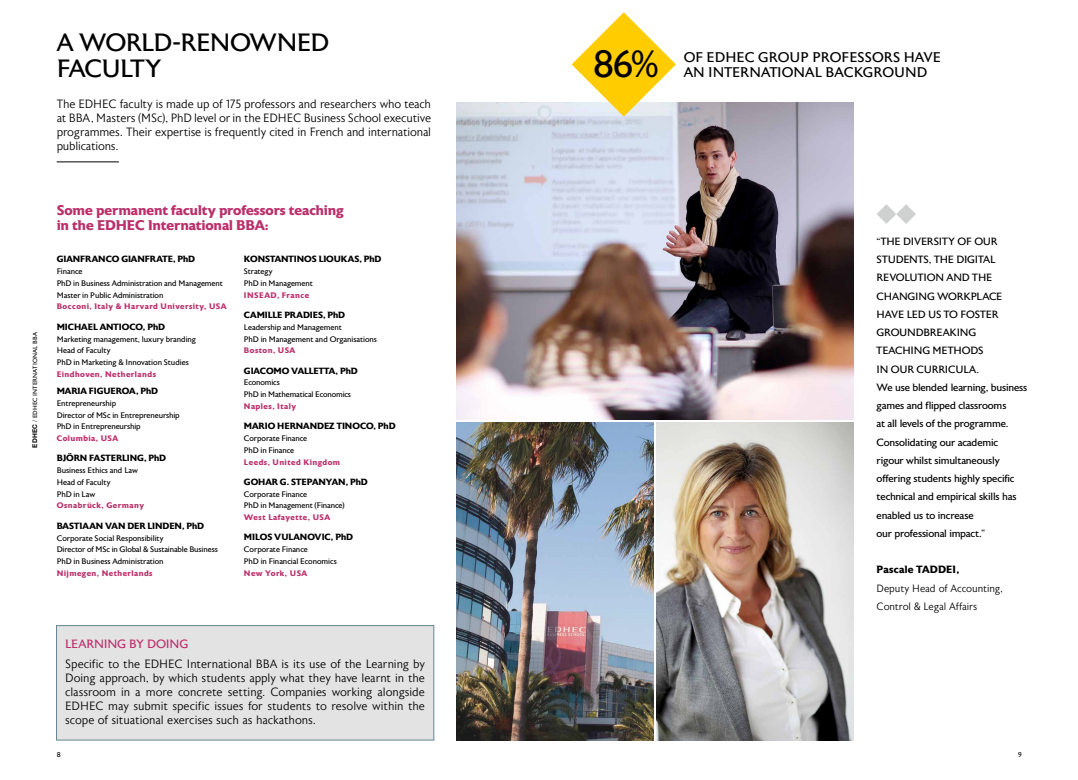
<style>
.page{position:relative;width:1078px;height:780px;background:#fff}
.page>*{position:absolute;margin:0;border:0;box-sizing:border-box;transform-origin:0 0}
.t1{font:38px "Astoria";color:#000}
.t2{font:25px/26px "Astoria";letter-spacing:-.04em;color:#000}
.t3{font:700 14px/15px "Astoria";color:#bb2f6b}
.t4{font:14px/15px "Astoria";color:#000}
.t5{font:300 12px/14px "Astoria";letter-spacing:-.02em;color:#000;text-align:justify}
.t6{font:12px "Astoria";letter-spacing:-.015em;color:#bb2f6b}
.t7{font:10.5px/18.2px "Astoria";letter-spacing:-.02em;color:#000}
.t8{font:300 10.5px/18.2px "Astoria";letter-spacing:-.02em;color:#000}
.t9{font:700 10.5px "Astoria";color:#000}
.t10{font:700 9px "Astoria";letter-spacing:-.005em;color:#000}
.t11{font:8px/11.7px "Astoria";letter-spacing:-.015em;color:#000}
.t12{font:700 8px "Astoria";letter-spacing:.04em;color:#bb2f6b}
.t13{font:7px "Astoria";color:#000}
.t14{font:6px "Astoria";letter-spacing:.015em;color:#000}
.s1{font-family:"Helvetica Neue LT Std";font-weight:700;font-size:6.5px}
.s2{font-family:"Helvetica Neue";font-weight:300;font-size:6.5px}
</style>
<div class="page">
<hr style="left:57px;top:162px;width:62px;height:1px;background:#000">
<svg style="left:877px;top:204px;width:38px;height:20px"></svg>
<img style="left:456px;top:102px;width:397px;height:318px">
<img style="left:456px;top:422px;width:197px;height:318px">
<img style="left:656px;top:422px;width:197px;height:318px">
<svg style="left:571px;top:12px;width:104px;height:105px"></svg>
<div style="left:56px;top:625px;width:378px;height:115px;background:#e3e3e3"></div>
<div style="left:56px;top:625px;width:378px;height:115px;border:1px solid #658695"></div>
<h2 class="t2" style="left:57px;top:30px;width:66px">A WORL</h2>
<h2 class="t2" style="left:57px;top:30px;width:274px;text-indent:97px">D-RENOWNED<br>FACULTY</h2>
<p class="t5" style="left:57px;top:98px;width:376px">The EDHEC faculty is made up of 175 professors and researchers who teach at BBA, Masters (MSc), PhD level or in the EDHEC Business School executive programmes. Their expertise is frequently cited in French and international publications.</p>
<p class="t14" style="left:32px;top:448px;width:117px;rotate:-90deg"><span class="s1">EDHEC</span> <span class="s2">/</span> EDHEC international bba</p>
<h3 class="t3" style="left:57px;top:203px;width:288px">Some permanent faculty professors teaching in the EDHEC</h3>
<h3 class="t3" style="left:148px;top:218px;width:99px">International BBA</h3>
<h3 class="t3" style="left:265px;top:218px;width:5px">:</h3>
<p class="t10" style="left:57px;top:254px;width:8px">GIANFRANCO</p>
<p class="t10" style="left:121px;top:254px;width:7px">GIANFRAT</p>
<p class="t10" style="left:168px;top:254px;width:29px">e, PhD</p>
<p class="t11" style="left:57px;top:266px;width:168px">Finance<br>PhD in Business Administration and Management<br>Master in Public Administration</p>
<p class="t12" style="left:57px;top:302px;width:160px">Bocconi, Italy &amp; Harvard University, USA</p>
<p class="t10" style="left:57px;top:321px;width:51px">Michael ANTIOCO</p>
<p class="t10" style="left:143px;top:321px;width:23px">, PhD</p>
<p class="t11" style="left:57px;top:333px;width:141px">Marketing management, luxury branding<br>Head of Faculty<br>PhD in M arketing &amp; I nnovation Studies</p>
<p class="t12" style="left:57px;top:369px;width:101px">Eindhoven, Netherlands</p>
<p class="t10" style="left:57px;top:386px;width:8px">MARIA</p>
<p class="t10" style="left:89px;top:386px;width:7px">FIGUEROA</p>
<p class="t10" style="left:136px;top:386px;width:23px">, PhD</p>
<p class="t11" style="left:57px;top:397px;width:124px">Entrepreneurship<br>Director of MSc in Entrepreneurship<br>PhD in Entrepreneurship</p>
<p class="t12" style="left:57px;top:434px;width:51px">Columbia, USA</p>
<p class="t10" style="left:57px;top:453px;width:39px">Björn FASTERLING</p>
<p class="t10" style="left:144px;top:453px;width:23px">, PhD</p>
<p class="t11" style="left:57px;top:465px;width:83px">Business Ethics and Law<br>Head of Faculty<br>PhD in Law</p>
<p class="t12" style="left:57px;top:501px;width:89px">Osnabrück, Germany</p>
<p class="t10" style="left:57px;top:520px;width:57px">Bastiaan VAN</p>
<p class="t10" style="left:127px;top:520px;width:8px">DER</p>
<p class="t10" style="left:147px;top:520px;width:7px">LINDEN</p>
<p class="t10" style="left:182px;top:520px;width:23px">, PhD</p>
<p class="t11" style="left:57px;top:532px;width:163px">Corporate Social Responsibility<br>Director of MSc in Global &amp; Sustainable Business<br>PhD in Business Administration</p>
<p class="t12" style="left:57px;top:568px;width:97px">Nijmegen, Netherlands</p>
<p class="t10" style="left:244px;top:254px;width:8px">KONSTANTINOS</p>
<p class="t10" style="left:319px;top:254px;width:7px">LIOUKAS</p>
<p class="t10" style="left:359px;top:254px;width:23px">, PhD</p>
<p class="t11" style="left:244px;top:266px;width:70px">Strategy<br>PhD in Management</p>
<p class="t12" style="left:244px;top:290px;width:7px">INSEAD</p>
<p class="t12" style="left:277px;top:290px;width:34px">, France</p>
<p class="t10" style="left:244px;top:310px;width:102px">Camille Pradies, PhD</p>
<p class="t11" style="left:244px;top:321px;width:135px">Leadership and Management<br>PhD in Management and Organisations</p>
<p class="t12" style="left:244px;top:346px;width:41px">Boston, USA</p>
<p class="t10" style="left:244px;top:365px;width:54px">Giacomo VALLETTA</p>
<p class="t10" style="left:335px;top:365px;width:23px">, PhD</p>
<p class="t11" style="left:244px;top:377px;width:109px">Economics<br>PhD in M athematical Economics</p>
<p class="t12" style="left:244px;top:401px;width:54px">Naples, Italy</p>
<p class="t10" style="left:244px;top:421px;width:153px">Mario Hernandez Tinoco, PhD</p>
<p class="t11" style="left:244px;top:432px;width:65px">Corporate Finance<br>PhD in Finance</p>
<p class="t12" style="left:244px;top:457px;width:98px">Leeds, United Kingdom</p>
<p class="t10" style="left:244px;top:476px;width:8px">GOHAR</p>
<p class="t10" style="left:280px;top:476px;width:19px">G. STEPANYAN</p>
<p class="t10" style="left:345px;top:476px;width:23px">, PhD</p>
<p class="t11" style="left:244px;top:488px;width:102px">Corporate Finance<br>PhD in Management (Finance)</p>
<p class="t12" style="left:244px;top:512px;width:76px">West Lafayette, USA</p>
<p class="t10" style="left:244px;top:532px;width:110px">Milos Vulanovic, PhD</p>
<p class="t11" style="left:244px;top:544px;width:94px">Corporate Finance<br>PhD in Financial Economics</p>
<p class="t12" style="left:244px;top:568px;width:53px">New York, USA</p>
<h3 class="t6" style="left:65px;top:637px;width:125px">Learning by doing</h3>
<p class="t5" style="left:65px;top:657px;width:361px">Specific to the EDHEC International BBA is its use of the Learning by Doing approach, by which students apply what they have learnt in the classroom in a more concrete setting. Companies working alongside EDHEC may submit specific issues for students to resolve within the scope of situational exercises such as hackathons.</p>
<p class="t13" style="left:57px;top:751px;width:5px">8</p>
<h1 class="t1" style="left:592px;top:44px;width:67px">86%</h1>
<h3 class="t4" style="left:683px;top:50px;width:257px">of EDHEC group professors have an international bac kground</h3>
<p class="t7" style="left:876px;top:233px;width:152px;text-indent:27px">diversity of our students, the digital revolution and the changing workplace<br>have led us to foster groundbreaking<br>teach ing meth ods<br>in our curricula.<br>We use blended learning, business games and flipped classrooms<br>at all levels of the programme.<br>Consolidating our academic rigour whilst simultaneously offering students highly specific technical and empirical skills has enabled us to increase<br>our professional impact.”</p>
<h3 class="t9" style="left:876px;top:563px;width:48px">Pascale TADDEI</h3>
<h3 class="t9" style="left:956px;top:563px;width:4px">,</h3>
<h3 class="t8" style="left:876px;top:579px;width:128px">Deputy Head of Accounting,<br>Control &amp; Legal Affairs</h3>
<h3 class="t7" style="left:876px;top:233px;width:12px">“The</h3>
<p class="t13" style="left:1017px;top:751px;width:5px">9</p>
</div>
